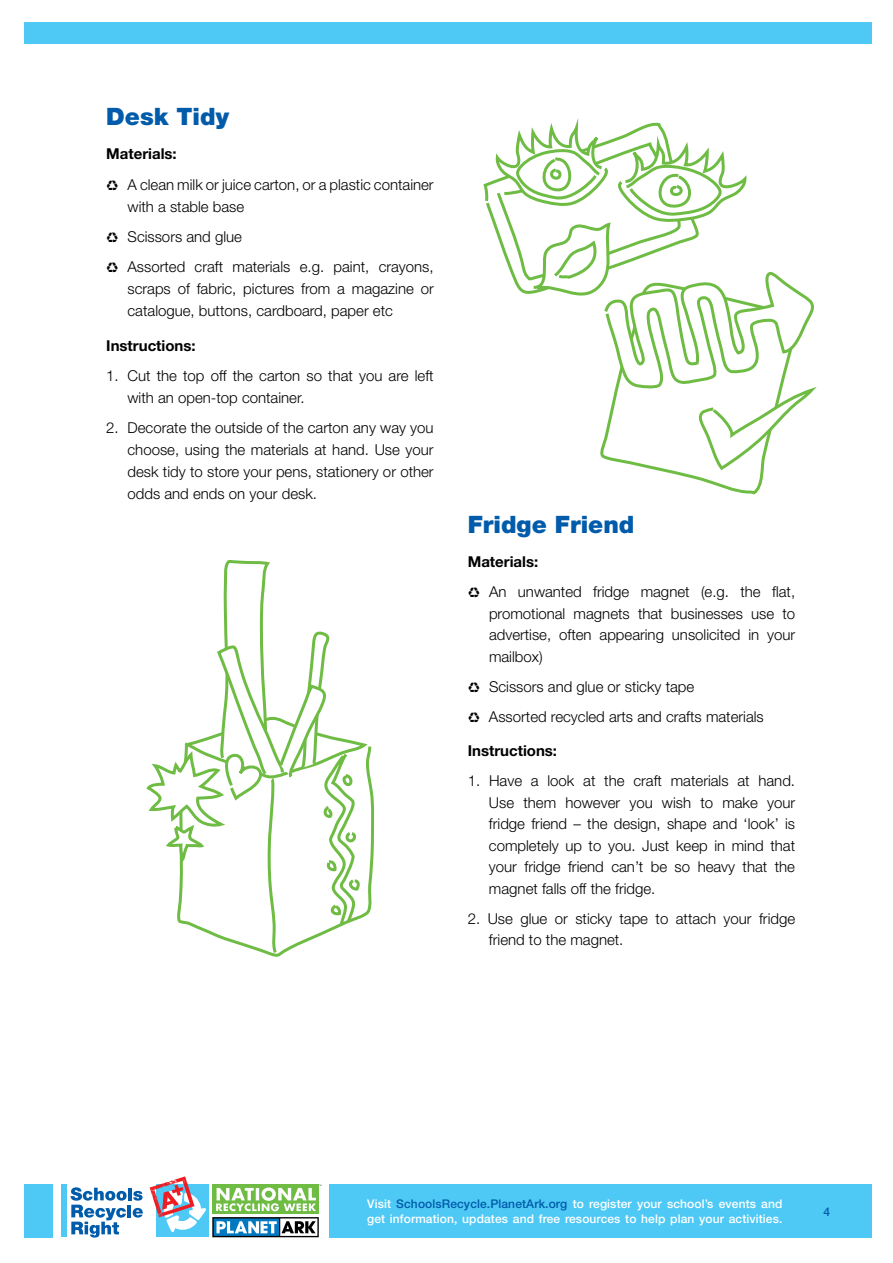
<style>
.page{position:relative;width:893px;height:1263px;background:#fff}
.page>*{position:absolute;margin:0;border:0;box-sizing:border-box;transform-origin:0 0}
.t1{font:900 24px "Helvetica Neue";color:#005baa}
.t2{font:300 15px/21.9px "Helvetica Neue";color:#000}
.t3{font:700 15px "Helvetica Neue";color:#000}
.t4{font:500 12px/14.4px "Helvetica Neue";letter-spacing:.01em;color:#fff}
.t5{font:500 12px "Helvetica Neue";color:#005baa}
.s1{font-weight:700}
.s2{color:#005baa}
</style>
<div class="page">
<div style="left:329px;top:1184px;width:542px;height:53px;background:#4ec9f5"></div>
<div style="left:24px;top:1184px;width:28px;height:53px;background:#4ec9f5"></div>
<div style="left:24px;top:22px;width:847px;height:22px;background:#4ec9f5"></div>
<div style="left:156px;top:1184px;width:53px;height:53px;background:#4ec9f5"></div>
<svg style="left:212px;top:1217px;width:107px;height:20px"></svg>
<div style="left:212px;top:1184px;width:107px;height:30px;background:#6fbc44"></div>
<svg style="left:216px;top:1185px;width:106px;height:26px"></svg>
<div style="left:61px;top:1184px;width:5px;height:53px;background:#4ec9f5"></div>
<svg style="left:150px;top:1176px;width:56px;height:56px"></svg>
<svg style="left:71px;top:1187px;width:72px;height:50px"></svg>
<svg style="left:146px;top:560px;width:229px;height:397px"></svg>
<svg style="left:483px;top:118px;width:334px;height:377px"></svg>
<h1 class="t1" style="left:106px;top:102px;width:124px">Desk Tidy</h1>
<p class="t2" style="left:106px;top:139px;width:329px;line-height:30.3px"><span class="s1">Materials:<br></span>♻ A clean milk or juice carton, or a plastic container</p>
<p class="t2" style="left:106px;top:191px;width:329px;line-height:30.3px;text-indent:21px">with a stable base<br>♻ Scissors and glue<br>♻ Assorted craft materials e.g. paint, crayons,</p>
<p class="t2" style="left:128px;top:278px;width:308px">scraps of fabric, pictures from a magazine or catalogue, buttons, cardboard, paper etc</p>
<p class="t3" style="left:106px;top:336px;width:91px">Instructions:</p>
<p class="t2" style="left:128px;top:364px;width:308px;text-indent:-21px">1. Cut the top off the carton so that you are left with an open-top container.</p>
<p class="t2" style="left:128px;top:417px;width:308px;text-align:justify;text-indent:-21px">2. Decorate the outside of the carton any way you choose, using the materials at hand. Use your desk tidy to store your pens, stationery or other odds and ends on your desk.</p>
<h1 class="t1" style="left:468px;top:510px;width:168px">Fridge Friend</h1>
<p class="t2" style="left:468px;top:547px;width:329px;line-height:30px"><span class="s1">Materials:<br></span>♻ An unwanted fridge magnet (e.g. the flat,</p>
<p class="t2" style="left:489px;top:602px;width:308px;text-align:justify">promotional magnets that businesses use to advertise, often appearing unsolicited in your mailbox)</p>
<p class="t2" style="left:468px;top:671px;width:298px;line-height:30px">♻ Scissors and glue or sticky tape<br>♻ Assorted recycled arts and crafts materials</p>
<p class="t3" style="left:468px;top:742px;width:91px">Instructions:</p>
<p class="t2" style="left:489px;top:770px;width:308px;line-height:21.5px;text-align:justify;text-indent:-21px">1. Have a look at the craft materials at hand.<br>Use them however you wish to make your fridge friend – the design, shape and ‘look’ is completely up to you. Just keep in mind that your fridge friend can’t be so heavy that the magnet falls off the fridge.</p>
<p class="t2" style="left:489px;top:907px;width:308px;text-indent:-21px">2. Use glue or sticky tape to attach your fridge friend to the magnet.</p>
<p class="t4" style="left:367px;top:1197px;width:417px">Visit <span class="s2">SchoolsRecycle.PlanetArk.org</span> to register your school’s events and get information, updates and free resources to help plan your activities.</p>
<p class="t5" style="left:823px;top:1204px;width:8px">4</p>
</div>
